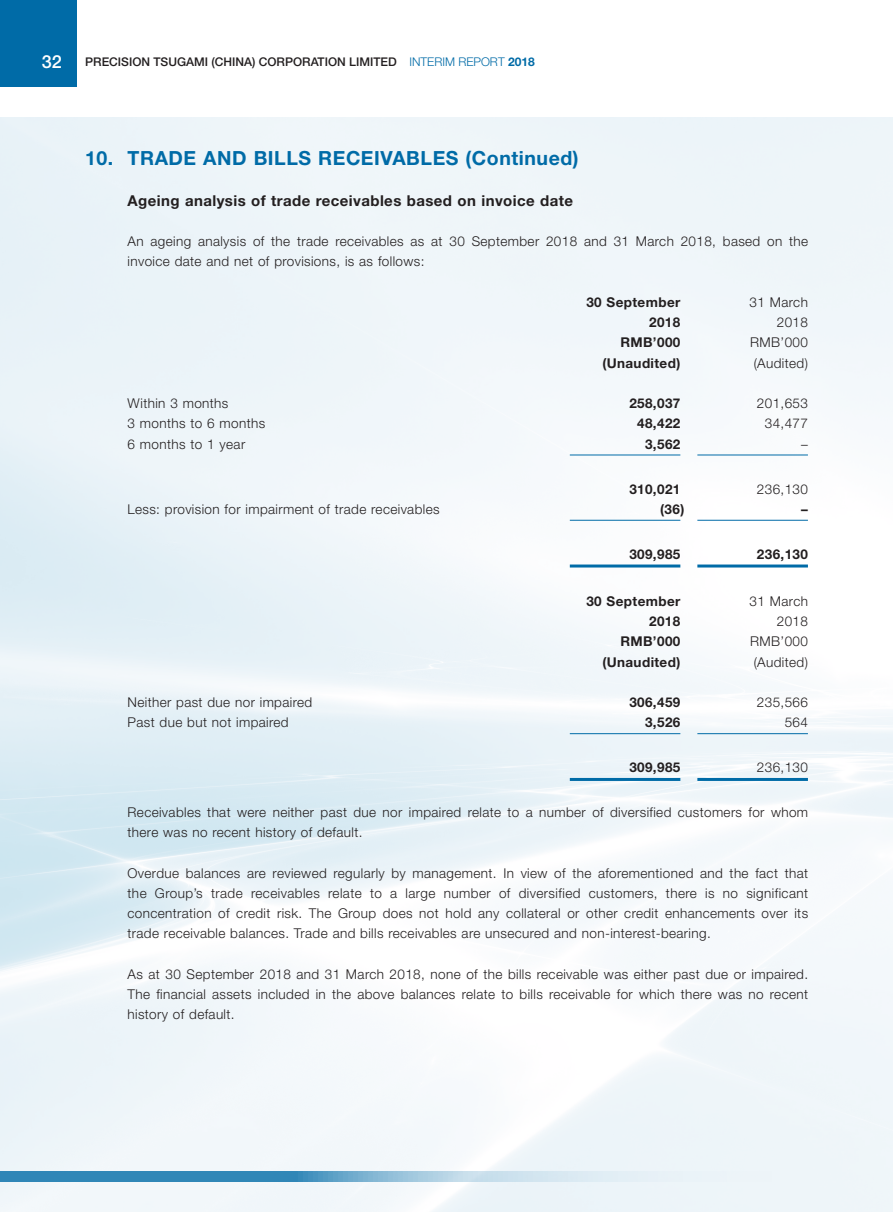
<style>
.page{position:relative;width:893px;height:1212px;background:#fff}
.page>*{position:absolute;margin:0;border:0;box-sizing:border-box;transform-origin:0 0}
.t1{font:700 19.5px "Helvetica Neue LT Std";letter-spacing:.03em;color:#006ba7}
.t2{font:500 18px "Helvetica Neue LT Std";color:#fff}
.t3{font:700 15px "Helvetica Neue LT Std";letter-spacing:.03em;color:#231f20}
.t4{font:300 13.5px/20.2px "Helvetica Neue LT Std";letter-spacing:.03em;color:#231f20}
.t5{font:700 13.5px "Helvetica Neue LT Std";letter-spacing:.03em;color:#231f20}
.t6{font:500 12px "Helvetica Neue LT Std";color:#231f20}
.t7{font:700 12px "Helvetica Neue LT Std";color:#006ba7}
.t8{font:300 12px "Helvetica Neue LT Std";color:#006ba7}
.s1{font-weight:300;color:#006ba7}
.s2{font-weight:300}
</style>
<div class="page">
<div style="left:0;top:0;width:77px;height:87px;background:#006ba7"></div>
<svg style="left:0;top:1171px;width:893px;height:11px"></svg>
<hr style="left:570px;top:455px;width:110px;height:1px;background:#006ba7">
<hr style="left:697px;top:455px;width:111px;height:1px;background:#006ba7">
<hr style="left:570px;top:520px;width:110px;height:1px;background:#006ba7">
<hr style="left:697px;top:520px;width:111px;height:1px;background:#006ba7">
<hr style="left:570px;top:564px;width:110px;height:3px;background:#006ba7">
<hr style="left:697px;top:564px;width:111px;height:3px;background:#006ba7">
<hr style="left:570px;top:733px;width:110px;height:1px;background:#006ba7">
<hr style="left:697px;top:733px;width:111px;height:1px;background:#006ba7">
<hr style="left:570px;top:778px;width:110px;height:3px;background:#006ba7">
<hr style="left:697px;top:778px;width:111px;height:3px;background:#006ba7">
<h2 class="t2" style="left:42px;top:51px;width:22px">32</h2>
<p class="t6" style="left:85px;top:55px;width:335px">PRECISION TSUGAMI (CHINA) CORPORATION LIMITED <span class="s1">Inte</span></p>
<p class="t8" style="left:434px;top:55px;width:33px">rim Rep</p>
<p class="t7" style="left:481px;top:54px;width:55px"><span class="s2">ort</span> 2018</p>
<h1 class="t1" style="left:85px;top:146px;width:495px">10. TRADE AND BILLS RECEIVABLES (Continued)</h1>
<p class="t3" style="left:128px;top:191px;width:447px">Ageing analysis of trade receivables based on invoice date</p>
<p class="t4" style="left:128px;top:231px;width:682px">An ageing analysis of the trade receivables as at 30 September 2018 and 31 March 2018, based on the invoice date and net of provisions, is as follows:</p>
<p class="t5" style="left:586px;top:294px;width:96px">30 September</p>
<p class="t4" style="left:750px;top:292px;width:60px">31 March</p>
<p class="t5" style="left:649px;top:314px;width:33px">2018</p>
<p class="t4" style="left:777px;top:312px;width:33px">2018</p>
<p class="t5" style="left:620px;top:334px;width:62px">RMB’000</p>
<p class="t4" style="left:750px;top:332px;width:59px">RMB’000</p>
<p class="t5" style="left:602px;top:354px;width:80px">(Unaudited)</p>
<p class="t4" style="left:754px;top:352px;width:56px">(Audited)</p>
<p class="t4" style="left:128px;top:393px;width:102px">Within 3 months</p>
<p class="t5" style="left:629px;top:395px;width:53px">258,037</p>
<p class="t4" style="left:757px;top:393px;width:53px">201,653</p>
<p class="t4" style="left:128px;top:413px;width:139px">3 months to 6 months</p>
<p class="t5" style="left:637px;top:415px;width:45px">48,422</p>
<p class="t4" style="left:765px;top:413px;width:45px">34,477</p>
<p class="t4" style="left:128px;top:433px;width:119px">6 months to 1 year</p>
<p class="t5" style="left:645px;top:435px;width:37px">3,562</p>
<p class="t4" style="left:801px;top:433px;width:8px">–</p>
<p class="t5" style="left:629px;top:480px;width:53px">310,021</p>
<p class="t4" style="left:757px;top:478px;width:53px">236,130</p>
<p class="t4" style="left:128px;top:499px;width:313px">Less: provision for impairment of trade receivables</p>
<p class="t5" style="left:660px;top:501px;width:26px">(36)</p>
<p class="t5" style="left:801px;top:501px;width:8px">–</p>
<p class="t5" style="left:629px;top:546px;width:53px">309,985</p>
<p class="t5" style="left:757px;top:546px;width:53px">236,130</p>
<p class="t5" style="left:586px;top:592px;width:96px">30 September</p>
<p class="t4" style="left:750px;top:590px;width:60px">31 March</p>
<p class="t5" style="left:649px;top:613px;width:33px">2018</p>
<p class="t4" style="left:777px;top:611px;width:33px">2018</p>
<p class="t5" style="left:620px;top:633px;width:62px">RMB’000</p>
<p class="t4" style="left:750px;top:631px;width:59px">RMB’000</p>
<p class="t5" style="left:602px;top:653px;width:80px">(Unaudited)</p>
<p class="t4" style="left:754px;top:651px;width:56px">(Audited)</p>
<p class="t4" style="left:128px;top:692px;width:186px">Neither past due nor impaired</p>
<p class="t5" style="left:629px;top:694px;width:53px">306,459</p>
<p class="t4" style="left:757px;top:692px;width:53px">235,566</p>
<p class="t4" style="left:128px;top:712px;width:163px">Past due but not impaired</p>
<p class="t5" style="left:645px;top:714px;width:37px">3,526</p>
<p class="t4" style="left:785px;top:712px;width:25px">564</p>
<p class="t5" style="left:629px;top:759px;width:53px">309,985</p>
<p class="t4" style="left:757px;top:757px;width:53px">236,130</p>
<p class="t4" style="left:128px;top:802px;width:682px">Receivables that were neither past due nor impaired relate to a number of diversified customers for whom there was no recent history of default.</p>
<p class="t4" style="left:128px;top:862px;width:682px;text-align:justify">Overdue balances are reviewed regularly by management. In view of the aforementioned and the fact that the Group’s trade receivables relate to a large number of diversified customers, there is no significant concentration of credit risk. The Group does not hold any collateral or other credit enhancements over its trade receivable balances. Trade and bills receivables are unsecured and non-interest-bearing.</p>
<p class="t4" style="left:128px;top:964px;width:682px;text-align:justify">As at 30 September 2018 and 31 March 2018, none of the bills receivable was either past due or impaired.<br>The financial assets included in the above balances relate to bills receivable for which there was no recent history of default.</p>
</div>
